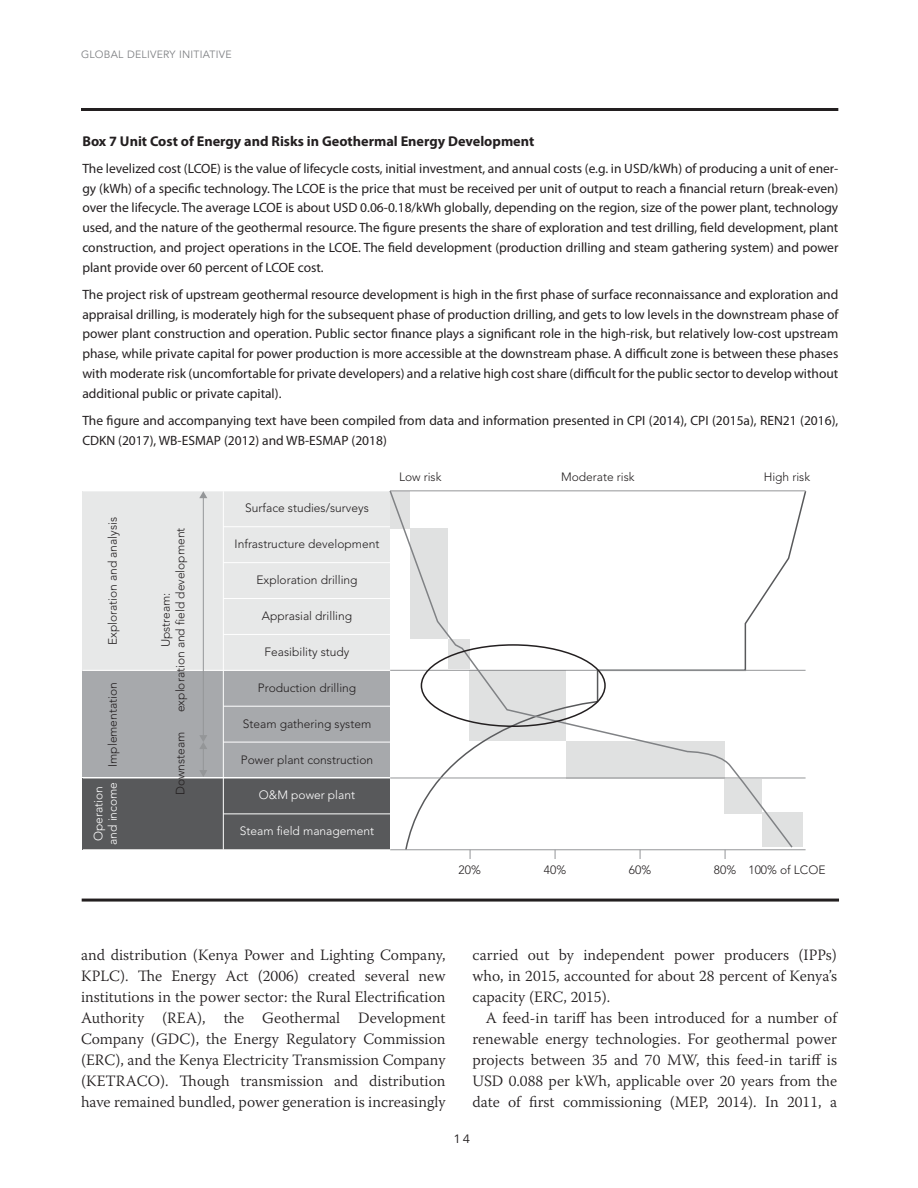
<style>
.page{position:relative;width:918px;height:1188px;background:#fff}
.page>*{position:absolute;margin:0;border:0;box-sizing:border-box;transform-origin:0 0}
.t1{font:300 15.75px/21px "Warnock Pro";color:#231f20;text-align:justify}
.t2{font:700 14.25px "Myriad Pro";color:#231f20}
.t3{font:13.5px/19.8px "Myriad Pro";color:#231f20;text-align:justify}
.t4{font:300 12px/14.4px "Avenir LT Std";color:#231f20;text-align:center}
.t5{font:300 12px/14.4px "Avenir LT Std";color:#fff;text-align:center}
.t6{font:12px "Avenir LT Std";color:#231f20;scale:1.1 1}
.t7{font:10.5px "Avenir LT Std";letter-spacing:.025em;color:#808285}
</style>
<div class="page">
<hr style="left:390px;top:490px;width:416px;height:1px;background:#949698">
<hr style="left:390px;top:670px;width:416px;height:1px;background:#949698">
<hr style="left:390px;top:778px;width:416px;height:1px;background:#949698">
<hr style="left:390px;top:849px;width:416px;height:1px;background:#949698">
<div style="left:83px;top:778px;width:307px;height:72px;background:#58595b"></div>
<div style="left:83px;top:670px;width:307px;height:107px;background:#a7a9ac"></div>
<div style="left:83px;top:491px;width:307px;height:179px;background:#e7e8e8"></div>
<hr style="left:83px;top:849px;width:307px;height:1px;background:#fff">
<hr style="left:223px;top:814px;width:167px;height:1px;background:#fff">
<hr style="left:83px;top:778px;width:307px;height:1px;background:#fff">
<hr style="left:223px;top:742px;width:167px;height:1px;background:#fff">
<hr style="left:223px;top:706px;width:167px;height:1px;background:#fff">
<hr style="left:83px;top:670px;width:307px;height:1px;background:#fff">
<hr style="left:223px;top:634px;width:167px;height:1px;background:#fff">
<hr style="left:223px;top:598px;width:167px;height:1px;background:#fff">
<hr style="left:223px;top:562px;width:167px;height:1px;background:#fff">
<hr style="left:223px;top:526px;width:167px;height:1px;background:#fff">
<hr style="left:223px;top:491px;width:1px;height:359px;background:#fff">
<hr style="left:203px;top:497px;width:1px;height:239px;background:#949698">
<svg style="left:199px;top:491px;width:8px;height:7px"></svg>
<svg style="left:200px;top:735px;width:7px;height:42px"></svg>
<div style="left:762px;top:812px;width:41px;height:35px;background:#e0e1e1"></div>
<svg style="left:388px;top:490px;width:405px;height:359px"></svg>
<div style="left:421px;top:644px;width:185px;height:83px;border:2px solid #231f20;border-radius:50%"></div>
<hr style="left:81px;top:108px;width:757px;height:3px;background:#231f20">
<hr style="left:82px;top:899px;width:757px;height:3px;background:#231f20">
<p class="t7" style="left:81px;top:48px;width:152px">GLOBAL DELIVERY INITIATIVE</p>
<p class="t2" style="left:82px;top:132px;width:453px">Box 7 Unit Cost of Energy and Risks in Geothermal Energy Development</p>
<p class="t3" style="left:82px;top:158px;width:758px">The levelized cost (LCOE) is the value of lifecycle costs, initial investment, and annual costs (e.g. in USD/kWh) of producing a unit of ener&shy;gy (kWh) of a specific technology. The LCOE is the price that must be received per unit of output to reach a financial return (break-even) over the lifecycle. The average LCOE is about USD 0.06-0.18/kWh globally, depending on the region, size of the power plant, technology used, and the nature of the geothermal resource. The figure presents the share of exploration and test drilling, field development, plant construction, and project operations in the LCOE. The field development (production drilling and steam gathering system) and power plant provide over 60 percent of LCOE cost.</p>
<p class="t3" style="left:82px;top:284px;width:758px">The project risk of upstream geothermal resource development is high in the first phase of surface reconnaissance and exploration and appraisal drilling, is moderately high for the subsequent phase of production drilling, and gets to low levels in the downstream phase of power plant construction and operation. Public sector finance plays a significant role in the high-risk, but relatively low-cost upstream phase, while private capital for power production is more accessible at the downstream phase. A difficult zone is between these phases with moderate risk (uncomfortable for private developers) and a relative high cost share (difficult for the public sector to develop without additional public or private capital).</p>
<p class="t3" style="left:82px;top:410px;width:758px">The figure and accompanying text have been compiled from data and information presented in CPI (2014), CPI (2015a), REN21 (2016),<br>CDKN (2017), WB-ESMAP (2012) and WB-ESMAP (2018)</p>
<p class="t4" style="left:399px;top:470px;width:44px">Low risk</p>
<p class="t4" style="left:561px;top:470px;width:75px">Moderate risk</p>
<p class="t4" style="left:764px;top:470px;width:48px">High risk</p>
<p class="t4" style="left:105px;top:645px;width:130px;rotate:-90deg">Exploration and analysis</p>
<p class="t4" style="left:105px;top:767px;width:86px;rotate:-90deg">Implementation</p>
<p class="t5" style="left:91px;top:845px;width:64px;rotate:-90deg">Operation and income</p>
<p class="t4" style="left:159px;top:712px;width:186px;rotate:-90deg">Upstream:<br>exploration and field development</p>
<p class="t4" style="left:173px;top:795px;width:65px;rotate:-90deg">Downsteam</p>
<p class="t4" style="left:245px;top:501px;width:125px">Surface studies/surveys</p>
<p class="t4" style="left:235px;top:537px;width:146px">Infrastructure development</p>
<p class="t4" style="left:256px;top:573px;width:103px">Exploration drilling</p>
<p class="t4" style="left:262px;top:609px;width:92px">Apprasial drilling</p>
<p class="t4" style="left:265px;top:645px;width:86px">Feasibility study</p>
<p class="t4" style="left:258px;top:680px;width:100px">Production drilling</p>
<p class="t4" style="left:243px;top:716px;width:130px">Steam gathering system</p>
<p class="t4" style="left:241px;top:752px;width:134px">Power plant construction</p>
<p class="t5" style="left:259px;top:788px;width:98px">O&amp;M power plant</p>
<p class="t5" style="left:240px;top:824px;width:136px">Steam field management</p>
<p class="t4" style="left:459px;top:863px;width:24px">20%</p>
<p class="t4" style="left:544px;top:863px;width:24px">40%</p>
<p class="t4" style="left:629px;top:863px;width:24px">60%</p>
<p class="t4" style="left:714px;top:863px;width:113px">80% 100% of LCOE</p>
<p class="t1" style="left:81px;top:944px;width:366px">and distribution (Kenya Power and Lighting Company, KPLC). The Energy Act (2006) created several new institutions in the power sector: the Rural Electrification Authority (REA), the Geothermal Development Company (GDC), the Energy Regulatory Commission (ERC), and the Kenya Electricity Transmission Company (KETRACO). Though transmission and distribution have remained bundled, power generation is increasingly</p>
<p class="t1" style="left:472px;top:944px;width:366px">carried out by independent power producers (IPPs) who, in 2015, accounted for about 28 percent of Kenya’s capacity (ERC, 2015).</p>
<p class="t1" style="left:472px;top:1007px;width:366px;text-indent:13px">A feed-in tariff has been introduced for a number of renewable energy technologies. For geothermal power projects between 35 and 70 MW, this feed-in tariff is USD 0.088 per kWh, applicable over 20 years from the date of first commissioning (MEP, 2014). In 2011, a</p>
<p class="t6" style="left:453px;top:1132px;width:17px">14</p>
</div>
